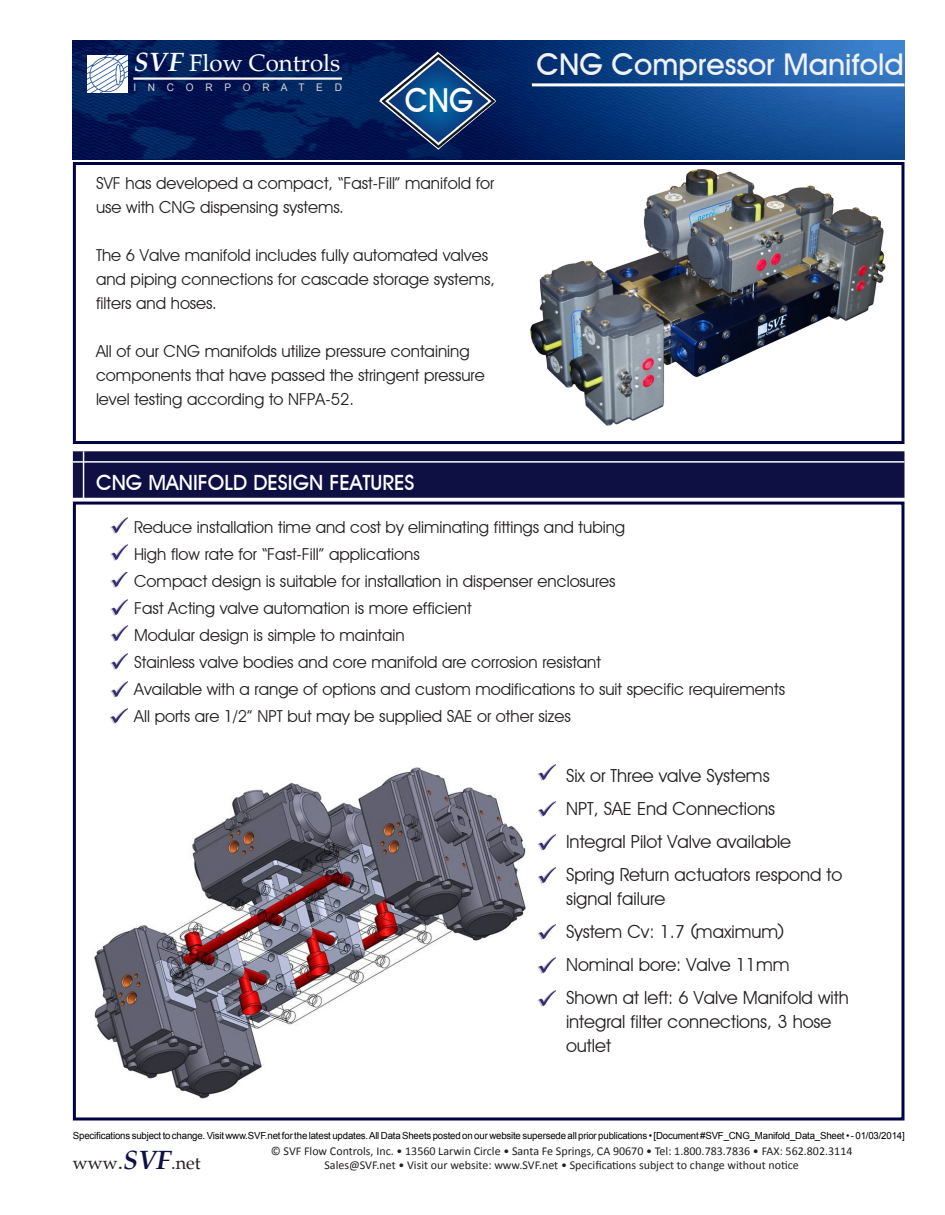
<style>
.page{position:relative;width:945px;height:1215px;background:#fff}
.page>*{position:absolute;margin:0;border:0;box-sizing:border-box;transform-origin:0 0}
.t1{font:700 33px "Decker";color:#fff;scale:.94 1}
.t2{font:700 30px "Decker";color:#f0f1f2}
.t3{font:24px "Palatino";color:#fbfdfe}
.t4{font:700 21px "Decker";color:#fff}
.t5{font:18px/24px "Decker";color:#231f20}
.t6{font:18px "Palatino";color:#231f20}
.t7{font:16.5px/24px "Decker";color:#231f20}
.t8{font:12px/14.2px "Calibri";color:#231f20;text-align:center}
.t9{font:10.5px "Arial";color:#d6d7d8;scale:.96 1}
.t10{font:9.75px "Arial";letter-spacing:-.02em;color:#000}
.s1{font-weight:700;font-style:italic;font-size:27px}
.s2{font-size:21px}
.s3{font-weight:700;font-style:italic;font-size:27px;color:#0e0f43}
</style>
<div class="page">
<img style="left:73px;top:40px;width:831px;height:119px">
<div style="left:73px;top:162px;width:831px;height:282px;border:3px solid #000045"></div>
<div style="left:73px;top:502px;width:831px;height:618px;border:3px solid #000045"></div>
<img style="left:88px;top:56px;width:39px;height:36px">
<hr style="left:133px;top:77px;width:209px;height:3px;background:#fbfdfe">
<hr style="left:532px;top:83px;width:372px;height:3px;background:#fff">
<img style="left:94px;top:767px;width:432px;height:332px">
<div style="left:73px;top:451px;width:831px;height:47px;background:#0e0f43;border:2px solid #0e0f43"></div>
<hr style="left:73px;top:461px;width:832px;height:2px;background:#fbfdfe">
<hr style="left:83px;top:451px;width:1px;height:49px;background:#fbfdfe">
<img style="left:110px;top:518px;width:18px;height:15px">
<img style="left:110px;top:545px;width:18px;height:16px">
<img style="left:110px;top:572px;width:18px;height:16px">
<img style="left:110px;top:654px;width:18px;height:15px">
<img style="left:110px;top:708px;width:17px;height:16px">
<img style="left:110px;top:599px;width:18px;height:16px">
<img style="left:110px;top:626px;width:18px;height:16px">
<img style="left:110px;top:682px;width:18px;height:15px">
<img style="left:530px;top:169px;width:356px;height:257px">
<svg style="left:376px;top:49px;width:123px;height:104px;background:#011b57"></svg>
<img style="left:381px;top:54px;width:114px;height:94px">
<img style="left:538px;top:765px;width:17px;height:16px">
<img style="left:538px;top:801px;width:17px;height:16px">
<img style="left:538px;top:834px;width:17px;height:16px">
<img style="left:538px;top:958px;width:17px;height:16px">
<img style="left:538px;top:867px;width:17px;height:16px">
<img style="left:538px;top:924px;width:17px;height:16px">
<img style="left:538px;top:990px;width:17px;height:16px">
<p class="t3" style="left:134px;top:49px;width:208px"><span class="s1">SVF</span> Flow Controls</p>
<p class="t9" style="left:133px;top:80px;width:219px">I N C O R P O R A T E D</p>
<p class="t1" style="left:405px;top:80px;width:75px">CNG</p>
<p class="t7" style="left:96px;top:171px;width:400px">SVF has developed a compact, “Fast-Fill” manifold for use with CNG dispensing systems.</p>
<p class="t7" style="left:96px;top:243px;width:401px">The 6 Valve manifold includes fully automated valves and piping connections for cascade storage systems, filters and hoses.</p>
<p class="t7" style="left:96px;top:339px;width:390px">All of our CNG manifolds utilize pressure containing components that have passed the stringent pressure level testing according to NFPA-52.</p>
<p class="t2" style="left:537px;top:46px;width:369px">CNG Compressor Manifold</p>
<p class="t4" style="left:96px;top:469px;width:320px">CNG MANIFOLD DESIGN FEATURES</p>
<p class="t7" style="left:134px;top:515px;width:492px">Reduce installation time and cost by eliminating fittings and tubing</p>
<p class="t7" style="left:134px;top:542px;width:287px">High flow rate for “Fast-Fill” applications</p>
<p class="t7" style="left:134px;top:569px;width:483px">Compact design is suitable for installation in dispenser enclosures</p>
<p class="t7" style="left:134px;top:596px;width:339px">Fast Acting valve automation is more efficient</p>
<p class="t7" style="left:134px;top:623px;width:272px">Modular design is simple to maintain</p>
<p class="t7" style="left:134px;top:650px;width:468px">Stainless valve bodies and core manifold are corrosion resistant</p>
<p class="t7" style="left:134px;top:677px;width:652px">Available with a range of options and custom modifications to suit specific requirements</p>
<p class="t7" style="left:134px;top:704px;width:438px">All ports are 1/2” NPT but may be supplied SAE or other sizes</p>
<p class="t5" style="left:566px;top:763px;width:205px">Six or Three valve Systems</p>
<p class="t5" style="left:566px;top:796px;width:211px">NPT, SAE End Connections</p>
<p class="t5" style="left:566px;top:829px;width:227px">Integral Pilot Valve available</p>
<p class="t5" style="left:566px;top:862px;width:278px">Spring Return actuators respond to signal failure</p>
<p class="t5" style="left:566px;top:919px;width:219px">System Cv: 1.7 (maximum)</p>
<p class="t5" style="left:566px;top:952px;width:225px">Nominal bore: Valve 11mm</p>
<p class="t5" style="left:566px;top:985px;width:284px">Shown at left: 6 Valve Manifold with integral filter connections, 3 hose outlet</p>
<p class="t10" style="left:73px;top:1129px;width:833px">Specifications subject to change. Visit www.SVF.net for the latest updates. All Data Sheets posted on our website supersede all prior publications • [Document #SVF_CNG_Manifold_Data_Sheet • - 01/03/2014]</p>
<p class="t6" style="left:73px;top:1152px;width:129px">www<span class="s2">.</span><span class="s3">SVF</span>.net</p>
<p class="t8" style="left:271px;top:1144px;width:583px">© SVF Flow Controls, Inc. • 13560 Larwin Circle • Santa Fe Springs, CA 90670 • Tel: 1.800.783.7836 • FAX: 562.802.3114<br>Sales@SVF.net • Visit our website: www.SVF.net • Specifications subject to change without notice</p>
</div>
